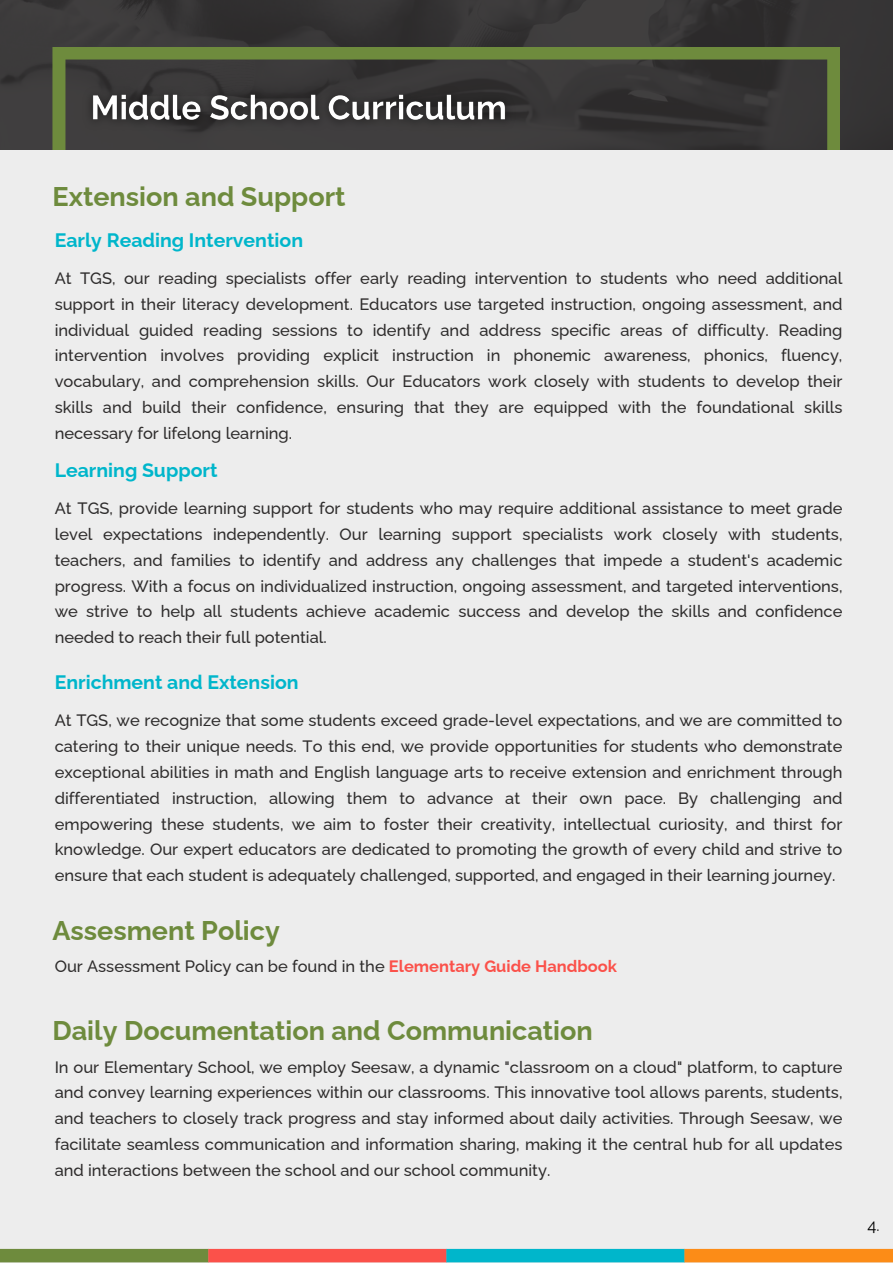
<style>
.page{position:relative;width:893px;height:1264px;background:#fff}
.page>*{position:absolute;margin:0;border:0;box-sizing:border-box;transform-origin:0 0}
.t1{font:700 27px "Raleway";color:#6e8b3d}
.t2{font:700 19.5px "Raleway";color:#00b6cb}
.t3{font:500 16.5px/25.8px "Raleway";color:#2e2c2c;text-align:justify}
.t4{font:16.5px "Raleway";color:#000}
.s1{font-weight:700;color:#fb514a}
</style>
<div class="page">
<div style="left:0;top:0;width:892px;height:1262px;background:#ededed"></div>
<div style="left:0;top:1248px;width:209px;height:14px;background:#6e8b3d"></div>
<div style="left:208px;top:1248px;width:238px;height:14px;background:#fb514a"></div>
<div style="left:446px;top:1248px;width:238px;height:14px;background:#00b6cb"></div>
<div style="left:684px;top:1248px;width:208px;height:14px;background:#fc8c17"></div>
<div style="left:0;top:0;width:892px;height:150px;background:#373536"></div>
<svg style="left:52px;top:46px;width:788px;height:104px"></svg>
<img style="left:78px;top:81px;width:441px;height:56px">
<p class="t1" style="left:52px;top:180px;width:294px">Extension and Support</p>
<p class="t2" style="left:55px;top:228px;width:250px">Early Reading Intervention</p>
<p class="t3" style="left:55px;top:265px;width:789px">At TGS, our reading specialists offer early reading intervention to students who need additional support in their literacy development. Educators use targeted instruction, ongoing assessment, and individual guided reading sessions to identify and address specific areas of difficulty. Reading intervention involves providing explicit instruction in phonemic awareness, phonics, fluency, vocabulary, and comprehension skills. Our Educators work closely with students to develop their skills and build their confidence, ensuring that they are equipped with the foundational skills necessary for lifelong learning.</p>
<p class="t2" style="left:55px;top:458px;width:164px">Learning Support</p>
<p class="t3" style="left:55px;top:495px;width:789px">At TGS, provide learning support for students who may require additional assistance to meet grade level expectations independently. Our learning support specialists work closely with students, teachers, and families to identify and address any challenges that impede a student's academic progress. With a focus on individualized instruction, ongoing assessment, and targeted interventions, we strive to help all students achieve academic success and develop the skills and confidence needed to reach their full potential.</p>
<p class="t2" style="left:55px;top:670px;width:245px">Enrichment and Extension</p>
<p class="t3" style="left:55px;top:707px;width:789px">At TGS, we recognize that some students exceed grade-level expectations, and we are committed to catering to their unique needs. To this end, we provide opportunities for students who demonstrate exceptional abilities in math and English language arts to receive extension and enrichment through differentiated instruction, allowing them to advance at their own pace. By challenging and empowering these students, we aim to foster their creativity, intellectual curiosity, and thirst for knowledge. Our expert educators are dedicated to promoting the growth of every child and strive to ensure that each student is adequately challenged, supported, and engaged in their learning journey.</p>
<p class="t1" style="left:52px;top:915px;width:229px">Assesment Policy</p>
<p class="t3" style="left:55px;top:953px;width:564px">Our Assessment Policy can be found in the <span class="s1">Elementary Guide Handbook</span></p>
<p class="t1" style="left:52px;top:1014px;width:542px">Daily Documentation and Communication</p>
<p class="t3" style="left:55px;top:1053px;width:789px">In our Elementary School, we employ Seesaw, a dynamic "classroom on a cloud" platform, to capture and convey learning experiences within our classrooms. This innovative tool allows parents, students, and teachers to closely track progress and stay informed about daily activities. Through Seesaw, we facilitate seamless communication and information sharing, making it the central hub for all updates and interactions between the school and our school community.</p>
<p class="t4" style="left:867px;top:1215px;width:14px">4.</p>
</div>
